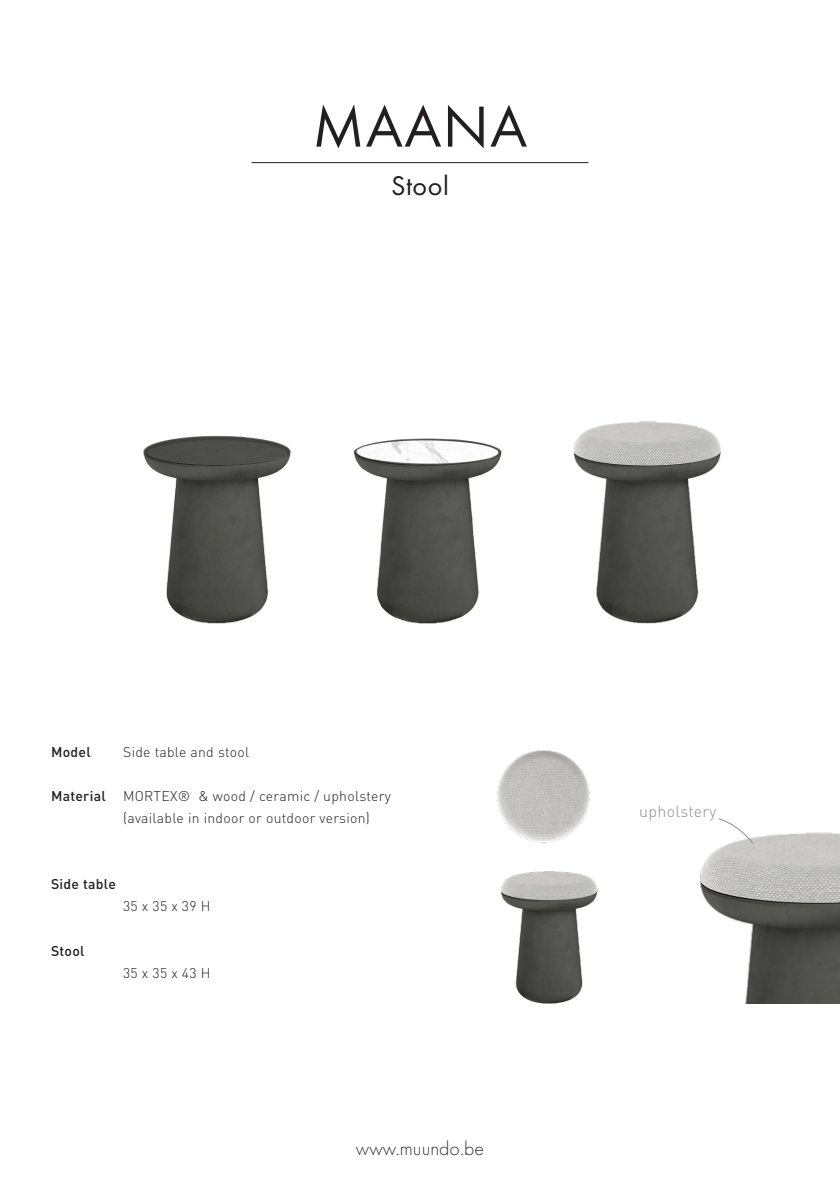
<style>
.page{position:relative;width:840px;height:1191px;background:#fff}
.page>*{position:absolute;margin:0;border:0;box-sizing:border-box;transform-origin:0 0}
.t1{font:60px "Futura PT";letter-spacing:.02em;color:#231f20}
.SMALL_TEXT_GREY{font:28px "Futura PT";letter-spacing:.02em;color:#1f1f1f}
.t2{font:300 20px "Futura PT";color:#333233}
.t3{font:300 16px "DIN Pro";letter-spacing:.02em;color:#8d8f92}
.t4{font:300 14px "DIN Pro";letter-spacing:.02em;color:#231f20}
.t5{font:500 14px "DIN Pro";letter-spacing:.02em;color:#231f20}
.s1{font-weight:500}
</style>
<div class="page">
<hr style="left:251px;top:162px;width:337px;height:1px;background:#231f20">
<img style="left:501px;top:871px;width:97px;height:133px">
<img style="left:573px;top:421px;width:148px;height:203px">
<img style="left:700px;top:832px;width:139px;height:171px">
<img style="left:497px;top:750px;width:93px;height:93px">
<svg style="left:717px;top:818px;width:36px;height:26px"></svg>
<img style="left:143px;top:435px;width:148px;height:189px">
<img style="left:353px;top:438px;width:149px;height:186px">
<p class="t1" style="left:312px;top:91px;width:216px">MAANA</p>
<p class="SMALL_TEXT_GREY" style="left:391px;top:169px;width:59px">Stool</p>
<p class="t5" style="left:51px;top:741px;width:41px">Model</p>
<p class="t4" style="left:123px;top:741px;width:127px">Side table and stool</p>
<p class="t4" style="left:51px;top:785px;width:341px"><span class="s1">Material</span> MORTEX® &amp; wood / ceramic / upholstery</p>
<p class="t4" style="left:123px;top:807px;width:248px">(available in indoor or outdoor version)</p>
<p class="t5" style="left:51px;top:873px;width:66px">Side table</p>
<p class="t4" style="left:123px;top:895px;width:89px">35 x 35 x 39 H</p>
<p class="t5" style="left:51px;top:939px;width:35px">Stool</p>
<p class="t4" style="left:123px;top:961px;width:89px">35 x 35 x 43 H</p>
<h3 class="t2" style="left:355px;top:1137px;width:130px">www.muundo.be</h3>
<p class="t3" style="left:638px;top:798px;width:79px">upholstery</p>
</div>
